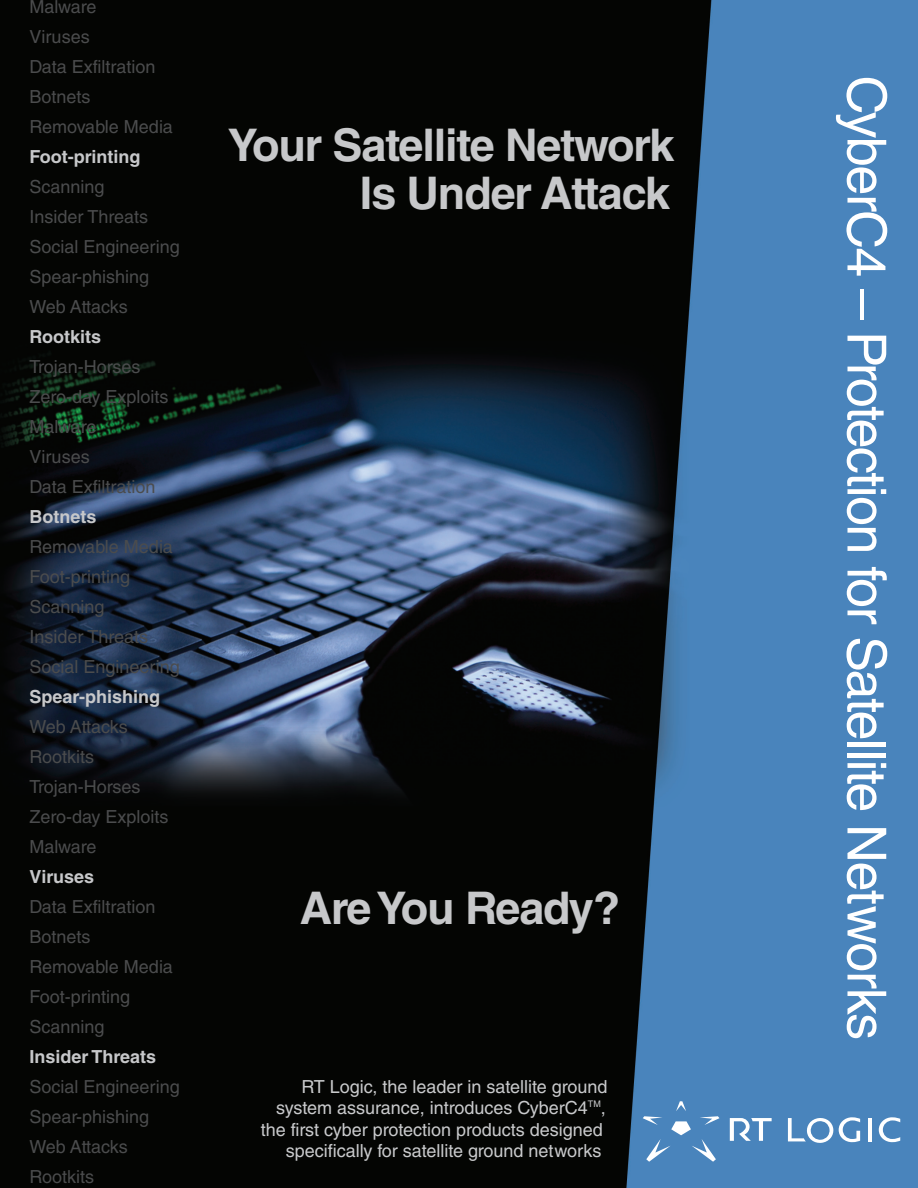
<style>
.page{position:relative;width:918px;height:1188px;background:#fff}
.page>*{position:absolute;margin:0;border:0;box-sizing:border-box;transform-origin:0 0}
.t1{font:54px "Helvetica LT Std";letter-spacing:-.03em;color:#fff}
.t2{font:700 45px "Helvetica LT Std";letter-spacing:-.025em;color:#c7c8ca}
.t3{font:18px "Helvetica LT Std";color:#4b4c4d}
.t4{font:18px "Helvetica LT Std";color:#c9cacc}
.t5{font:700 18px "Helvetica LT Std";color:#c7c8ca}
</style>
<div class="page">
<img style="left:0;top:0;width:918px;height:1188px">
<svg style="left:643px;top:1101px;width:76px;height:61px;background:#5d92c3"></svg>
<hr style="left:868px;top:1118px;width:4px;height:23px;background:#fff">
<svg style="left:879px;top:1117px;width:21px;height:25px"></svg>
<svg style="left:788px;top:1117px;width:72px;height:27px"></svg>
<svg style="left:730px;top:1118px;width:42px;height:23px"></svg>
<p class="t3" style="left:29px;top:-4px;width:69px">Malware</p>
<p class="t3" style="left:29px;top:26px;width:62px">Viruses</p>
<p class="t3" style="left:29px;top:56px;width:127px">Data Exfiltration</p>
<p class="t3" style="left:29px;top:86px;width:63px">Botnets</p>
<p class="t3" style="left:29px;top:116px;width:145px">Removable Media</p>
<p class="t5" style="left:29px;top:146px;width:113px">Foot-printing</p>
<p class="t3" style="left:29px;top:176px;width:77px">Scanning</p>
<p class="t3" style="left:29px;top:206px;width:120px">Insider Threats</p>
<p class="t3" style="left:29px;top:236px;width:152px">Social Engineering</p>
<p class="t3" style="left:29px;top:266px;width:121px">Spear-phishing</p>
<p class="t3" style="left:29px;top:296px;width:100px">Web Attacks</p>
<p class="t5" style="left:29px;top:326px;width:73px">Rootkits</p>
<p class="t3" style="left:29px;top:356px;width:113px">Trojan-Horses</p>
<p class="t3" style="left:29px;top:386px;width:141px">Zero-day Exploits</p>
<p class="t3" style="left:29px;top:416px;width:69px">Malware</p>
<p class="t3" style="left:29px;top:446px;width:62px">Viruses</p>
<p class="t3" style="left:29px;top:476px;width:127px">Data Exfiltration</p>
<p class="t5" style="left:29px;top:506px;width:68px">Botnets</p>
<p class="t3" style="left:29px;top:536px;width:145px">Removable Media</p>
<p class="t3" style="left:29px;top:566px;width:102px">Foot-printing</p>
<p class="t3" style="left:29px;top:596px;width:77px">Scanning</p>
<p class="t3" style="left:29px;top:626px;width:120px">Insider Threats</p>
<p class="t3" style="left:29px;top:656px;width:152px">Social Engineering</p>
<p class="t5" style="left:29px;top:686px;width:132px">Spear-phishing</p>
<p class="t3" style="left:29px;top:716px;width:100px">Web Attacks</p>
<p class="t3" style="left:29px;top:746px;width:66px">Rootkits</p>
<p class="t3" style="left:29px;top:776px;width:113px">Trojan-Horses</p>
<p class="t3" style="left:29px;top:806px;width:141px">Zero-day Exploits</p>
<p class="t3" style="left:29px;top:836px;width:69px">Malware</p>
<p class="t5" style="left:29px;top:866px;width:66px">Viruses</p>
<p class="t3" style="left:29px;top:896px;width:127px">Data Exfiltration</p>
<p class="t3" style="left:29px;top:926px;width:63px">Botnets</p>
<p class="t3" style="left:29px;top:956px;width:145px">Removable Media</p>
<p class="t3" style="left:29px;top:986px;width:102px">Foot-printing</p>
<p class="t3" style="left:29px;top:1016px;width:77px">Scanning</p>
<p class="t5" style="left:29px;top:1046px;width:128px">Insider Threats</p>
<p class="t3" style="left:29px;top:1076px;width:152px">Social Engineering</p>
<p class="t3" style="left:29px;top:1106px;width:121px">Spear-phishing</p>
<p class="t3" style="left:29px;top:1136px;width:100px">Web Attacks</p>
<p class="t3" style="left:29px;top:1166px;width:66px">Rootkits</p>
<p class="t2" style="left:228px;top:118px;width:448px">Your Satellite Network</p>
<p class="t2" style="left:360px;top:166px;width:311px">Is Under Attack</p>
<p class="t2" style="left:300px;top:881px;width:322px">Are You Ready?</p>
<p class="t4" style="left:301px;top:1076px;width:308px">RT Logic, the leader in satellite ground</p>
<p class="t4" style="left:276px;top:1097px;width:331px">system assurance, introduces CyberC4<sup>TM</sup>,</p>
<p class="t4" style="left:261px;top:1119px;width:344px">the first cyber protection products designed</p>
<p class="t4" style="left:286px;top:1141px;width:317px">specifically for satellite ground networks</p>
<p class="t1" style="left:898px;top:75px;width:966px;rotate:90deg">CyberC4 – Protection for Satellite Networks</p>
</div>
